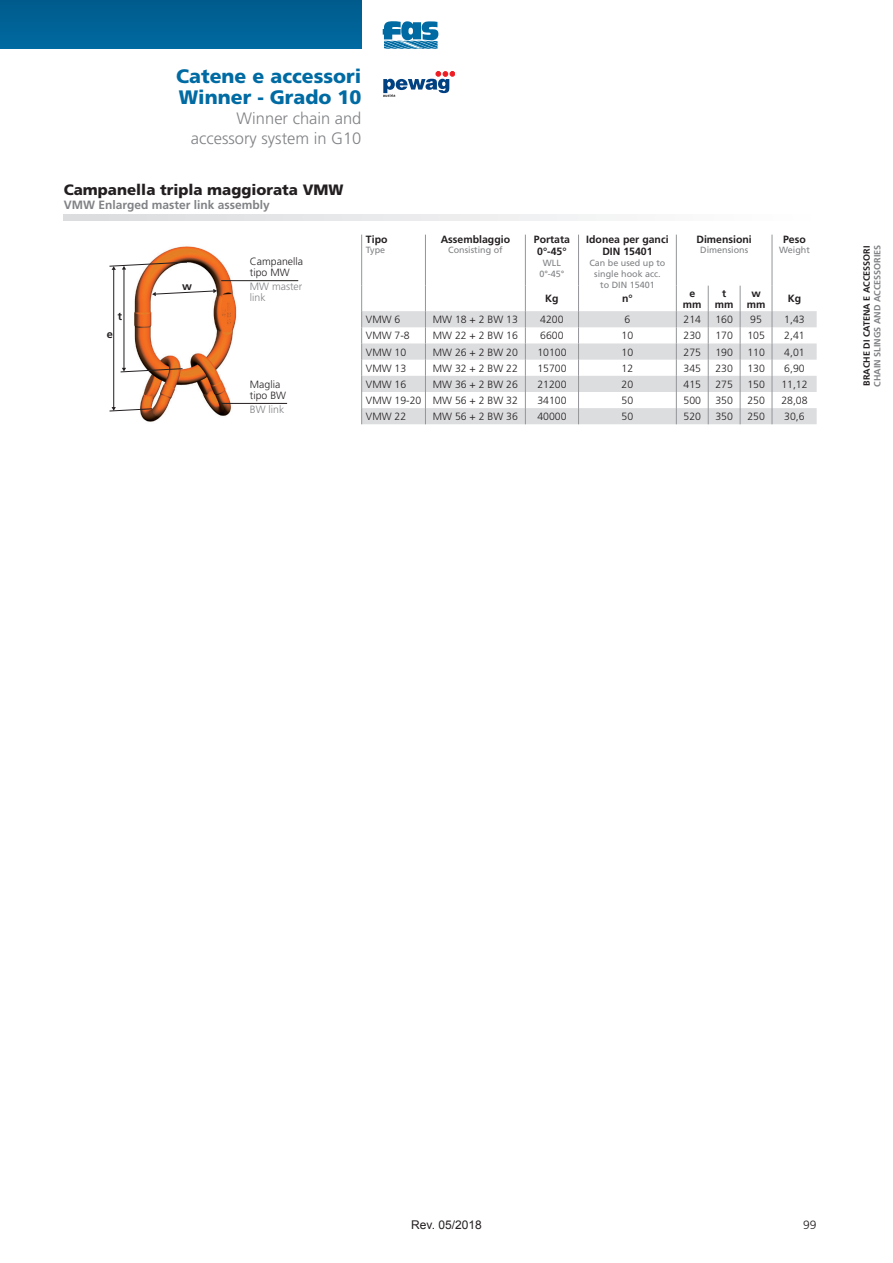
<style>
.page{position:relative;width:893px;height:1263px;background:#fff}
.page>*{position:absolute;margin:0;border:0;box-sizing:border-box;transform-origin:0 0}
.t1{font:900 19.5px/21px "Frutiger";color:#006ba3}
.t2{font:300 16.5px/19.8px "Frutiger";color:#808285;text-align:right}
.t3{font:900 15px "Frutiger";color:#231f20}
.t4{font:700 12px "Frutiger";color:#808285}
.t5{font:12px "Arial";color:#231f20}
.t6{font:300 12px "Frutiger";color:#231f20}
.t7{font:700 11.1px "Frutiger";color:#231f20}
.t8{font:300 10.5px/10.5px "Frutiger";color:#231f20}
.t9{font:700 10.5px/10.5px "Frutiger";color:#231f20;text-align:center}
.t10{font:300 10.5px/10.5px "Frutiger";color:#808285}
.t11{font:9px/10.8px "Frutiger";color:#808285;text-align:center}
.t12{font:700 9px "Frutiger";color:#808285}
.t13{font:700 9px "Frutiger";color:#231f20}
</style>
<div class="page">
<img style="left:140px;top:246px;width:99px;height:176px">
<svg style="left:109px;top:262px;width:108px;height:149px"></svg>
<svg style="left:362px;top:311px;width:455px;height:113px;fill:#dcdddf"></svg>
<hr style="left:425px;top:235px;width:1px;height:51px;background:#939598">
<svg style="left:425px;top:286px;width:1px;height:138px"></svg>
<svg style="left:525px;top:286px;width:1px;height:138px"></svg>
<svg style="left:578px;top:286px;width:1px;height:138px"></svg>
<svg style="left:676px;top:286px;width:1px;height:138px"></svg>
<hr style="left:772px;top:235px;width:1px;height:51px;background:#939598">
<svg style="left:708px;top:286px;width:1px;height:138px"></svg>
<svg style="left:740px;top:286px;width:1px;height:138px"></svg>
<svg style="left:772px;top:286px;width:1px;height:138px"></svg>
<hr style="left:525px;top:235px;width:1px;height:51px;background:#939598">
<hr style="left:578px;top:235px;width:1px;height:51px;background:#939598">
<hr style="left:676px;top:235px;width:1px;height:51px;background:#939598">
<hr style="left:361px;top:235px;width:1px;height:51px;background:#939598">
<svg style="left:361px;top:286px;width:1px;height:138px"></svg>
<svg style="left:383px;top:21px;width:55px;height:28px;background:#4693bc"></svg>
<div style="left:0;top:0;width:361px;height:49px;background:#006297"></div>
<svg style="left:383px;top:71px;width:72px;height:26px"></svg>
<svg style="left:64px;top:214px;width:552px;height:7px"></svg>
<hr style="left:221px;top:280px;width:77px;height:1px;background:#231f20">
<hr style="left:221px;top:403px;width:66px;height:1px;background:#231f20">
<h1 class="t1" style="left:176px;top:66px;width:187px">Catene e accessori<br>Winner - Grado 10</h1>
<h2 class="t2" style="left:191px;top:109px;width:172px">Winner chain and accessory system in G10</h2>
<h3 class="t3" style="left:64px;top:180px;width:281px">Campanella tripla maggiorata VMW</h3>
<p class="t4" style="left:64px;top:198px;width:208px">VMW Enlarged master link assembly</p>
<p class="t7" style="left:118px;top:309px;width:6px">t</p>
<p class="t7" style="left:107px;top:328px;width:8px">e</p>
<p class="t7" style="left:182px;top:280px;width:11px">w</p>
<p class="t8" style="left:250px;top:256px;width:55px">Campanella tipo MW</p>
<p class="t10" style="left:250px;top:282px;width:54px">MW master link</p>
<p class="t8" style="left:250px;top:379px;width:38px">Maglia tipo BW</p>
<p class="t10" style="left:250px;top:405px;width:36px">BW link</p>
<p class="t9" style="left:366px;top:234px;width:23px">Tipo</p>
<p class="t11" style="left:366px;top:245px;width:21px">Type</p>
<p class="t9" style="left:441px;top:234px;width:71px">Assemblaggio</p>
<p class="t11" style="left:448px;top:245px;width:56px">Consisting of</p>
<p class="t9" style="left:534px;top:233px;width:38px;line-height:12.6px">Portata<br>0°-45°</p>
<p class="t11" style="left:539px;top:257px;width:27px">WLL<br>0°-45°</p>
<p class="t9" style="left:586px;top:233px;width:84px;line-height:12.6px">Idonea per ganci<br>DIN 15401</p>
<p class="t11" style="left:589px;top:257px;width:78px">Can be used up to single hook acc. to DIN 15401</p>
<p class="t9" style="left:622px;top:293px;width:12px">n°</p>
<p class="t9" style="left:696px;top:234px;width:57px">Dimensioni</p>
<p class="t11" style="left:700px;top:245px;width:50px">Dimensions</p>
<p class="t9" style="left:783px;top:234px;width:24px">Peso</p>
<p class="t11" style="left:779px;top:245px;width:32px">Weight</p>
<p class="t9" style="left:545px;top:293px;width:15px">Kg</p>
<p class="t9" style="left:683px;top:288px;width:20px">e mm</p>
<p class="t9" style="left:715px;top:288px;width:20px">t mm</p>
<p class="t9" style="left:747px;top:288px;width:20px">w mm</p>
<p class="t9" style="left:788px;top:293px;width:15px">Kg</p>
<p class="t8" style="left:366px;top:314px;width:36px">VMW 6</p>
<p class="t8" style="left:433px;top:314px;width:87px">MW 18 + 2 BW 13</p>
<p class="t8" style="left:540px;top:314px;width:25px">4200</p>
<p class="t8" style="left:624px;top:314px;width:7px">6</p>
<p class="t8" style="left:683px;top:314px;width:19px">214</p>
<p class="t8" style="left:715px;top:314px;width:19px">160</p>
<p class="t8" style="left:750px;top:314px;width:13px">95</p>
<p class="t8" style="left:784px;top:314px;width:22px">1,43</p>
<p class="t8" style="left:366px;top:331px;width:45px">VMW 7-8</p>
<p class="t8" style="left:433px;top:331px;width:87px">MW 22 + 2 BW 16</p>
<p class="t8" style="left:540px;top:331px;width:25px">6600</p>
<p class="t8" style="left:622px;top:331px;width:13px">10</p>
<p class="t8" style="left:683px;top:331px;width:19px">230</p>
<p class="t8" style="left:715px;top:331px;width:19px">170</p>
<p class="t8" style="left:747px;top:331px;width:19px">105</p>
<p class="t8" style="left:784px;top:331px;width:22px">2,41</p>
<p class="t8" style="left:366px;top:347px;width:42px">VMW 10</p>
<p class="t8" style="left:433px;top:347px;width:87px">MW 26 + 2 BW 20</p>
<p class="t8" style="left:537px;top:347px;width:31px">10100</p>
<p class="t8" style="left:622px;top:347px;width:13px">10</p>
<p class="t8" style="left:683px;top:347px;width:19px">275</p>
<p class="t8" style="left:715px;top:347px;width:19px">190</p>
<p class="t8" style="left:747px;top:347px;width:19px">110</p>
<p class="t8" style="left:784px;top:347px;width:22px">4,01</p>
<p class="t8" style="left:366px;top:363px;width:42px">VMW 13</p>
<p class="t8" style="left:433px;top:363px;width:87px">MW 32 + 2 BW 22</p>
<p class="t8" style="left:537px;top:363px;width:31px">15700</p>
<p class="t8" style="left:622px;top:363px;width:13px">12</p>
<p class="t8" style="left:683px;top:363px;width:19px">345</p>
<p class="t8" style="left:715px;top:363px;width:19px">230</p>
<p class="t8" style="left:747px;top:363px;width:19px">130</p>
<p class="t8" style="left:784px;top:363px;width:22px">6,90</p>
<p class="t8" style="left:366px;top:379px;width:42px">VMW 16</p>
<p class="t8" style="left:433px;top:379px;width:87px">MW 36 + 2 BW 26</p>
<p class="t8" style="left:537px;top:379px;width:31px">21200</p>
<p class="t8" style="left:622px;top:379px;width:13px">20</p>
<p class="t8" style="left:683px;top:379px;width:19px">415</p>
<p class="t8" style="left:715px;top:379px;width:19px">275</p>
<p class="t8" style="left:747px;top:379px;width:19px">150</p>
<p class="t8" style="left:781px;top:379px;width:28px">11,12</p>
<p class="t8" style="left:366px;top:395px;width:154px">VMW 19-20 MW 56 + 2 BW 32</p>
<p class="t8" style="left:537px;top:395px;width:31px">34100</p>
<p class="t8" style="left:622px;top:395px;width:13px">50</p>
<p class="t8" style="left:683px;top:395px;width:19px">500</p>
<p class="t8" style="left:715px;top:395px;width:19px">350</p>
<p class="t8" style="left:747px;top:395px;width:19px">250</p>
<p class="t8" style="left:781px;top:395px;width:28px">28,08</p>
<p class="t8" style="left:366px;top:411px;width:42px">VMW 22</p>
<p class="t8" style="left:433px;top:411px;width:87px">MW 56 + 2 BW 36</p>
<p class="t8" style="left:537px;top:411px;width:31px">40000</p>
<p class="t8" style="left:622px;top:411px;width:13px">50</p>
<p class="t8" style="left:683px;top:411px;width:19px">520</p>
<p class="t8" style="left:715px;top:411px;width:19px">350</p>
<p class="t8" style="left:747px;top:411px;width:19px">250</p>
<p class="t8" style="left:784px;top:411px;width:22px">30,6</p>
<p class="t13" style="left:861px;top:386px;width:142px;rotate:-90deg">BRACHE DI CATENA E ACCESSORI</p>
<p class="t12" style="left:872px;top:387px;width:144px;rotate:-90deg">CHAIN SLINGS AND ACCESSORIES</p>
<p class="t5" style="left:411px;top:1217px;width:72px">Rev. 05/2018</p>
<p class="t6" style="left:803px;top:1218px;width:15px">99</p>
</div>
